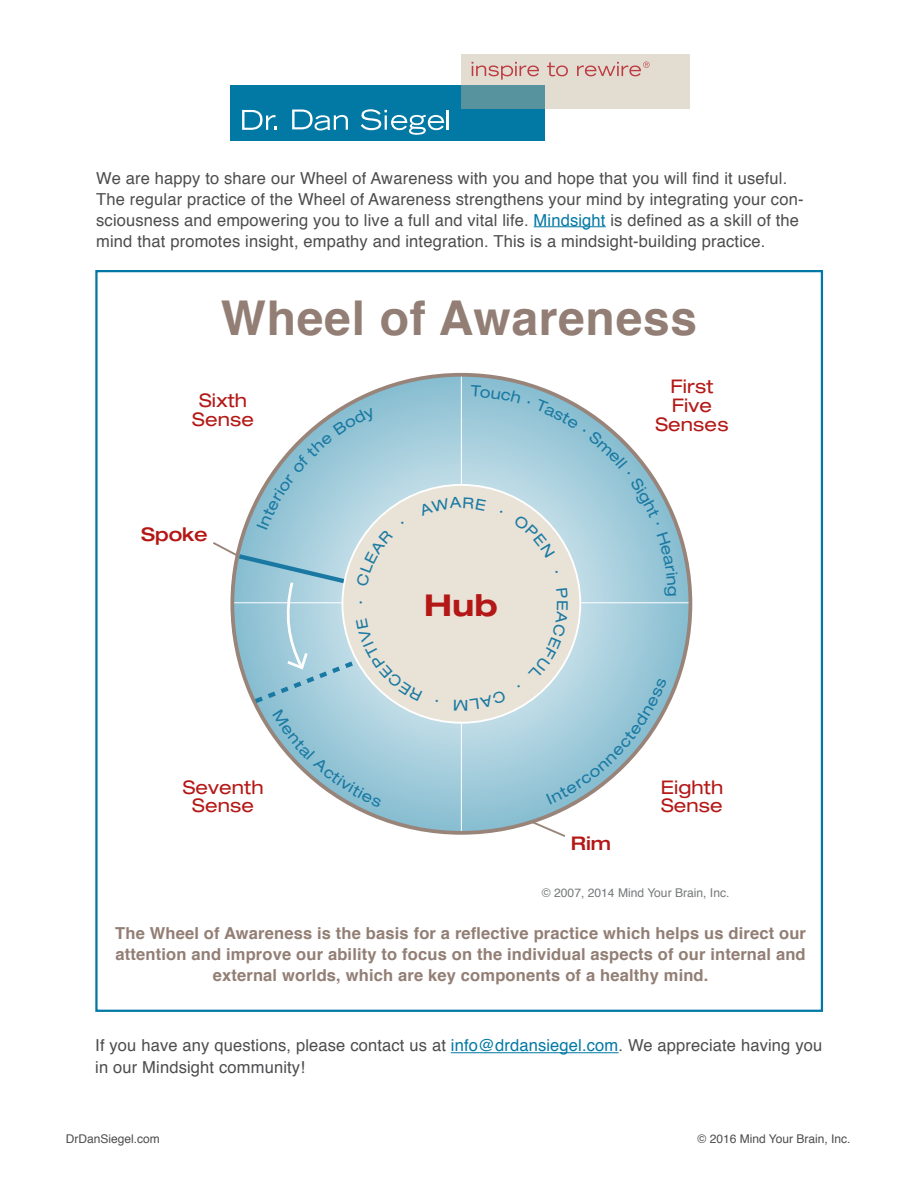
<style>
.page{position:relative;width:918px;height:1188px;background:#fff}
.page>*{position:absolute;margin:0;border:0;box-sizing:border-box;transform-origin:0 0}
.t1{font:700 48px "Helvetica";letter-spacing:.015em;color:#927e74}
.t2{font:700 expanded 30.15px "Helvetica Neue";color:#b41816}
.t3{font:expanded 18.75px/18.8px "Helvetica Neue";letter-spacing:.01em;color:#b41816;text-align:center}
.t4{font:500 expanded 18.75px "Helvetica Neue";color:#b41816}
.t5{font:16.5px/21px "Helvetica";letter-spacing:.01em;color:#4d4d4f}
.t6{font:700 16.5px/21px "Helvetica";letter-spacing:.01em;color:#927e74;text-align:center}
.t7{font:12.15px "Helvetica";color:#76787a}
.t8{font:12px "Helvetica";color:#4d4d4f}
.s1{color:#0278a4}
</style>
<div class="page">
<svg style="left:352px;top:373px;width:340px;height:462px"></svg>
<svg style="left:529px;top:819px;width:38px;height:18px"></svg>
<hr style="left:461px;top:377px;width:1px;height:108px;background:#fff">
<hr style="left:461px;top:723px;width:1px;height:108px;background:#fff">
<hr style="left:580px;top:602px;width:109px;height:1px;background:#fff">
<div style="left:231px;top:85px;width:314px;height:56px;background:#0278a4"></div>
<svg style="left:242px;top:110px;width:35px;height:20px"></svg>
<svg style="left:292px;top:110px;width:56px;height:20px"></svg>
<svg style="left:361px;top:109px;width:83px;height:26px"></svg>
<hr style="left:447px;top:110px;width:2px;height:20px;background:#fff">
<svg style="left:461px;top:54px;width:229px;height:54px;background:#c7cec6"></svg>
<svg style="left:472px;top:62px;width:67px;height:18px"></svg>
<svg style="left:547px;top:62px;width:21px;height:14px"></svg>
<svg style="left:577px;top:62px;width:73px;height:14px"></svg>
<hr style="left:534px;top:226px;width:72px;height:1px;background:#0278a4">
<hr style="left:451px;top:1052px;width:168px;height:1px;background:#0278a4">
<svg style="left:213px;top:385px;width:464px;height:422px"></svg>
<p class="t5" style="left:96px;top:168px;width:709px">We are happy to share our Wheel of Awareness with you and hope that you will find it useful.<br>The regular practice of the Wheel of Awareness strengthens your mind by integrating your con&shy;sciousness and empowering you to live a full and vital life. <span class="s1">Mindsight</span> is defined as a skill of the mind that promotes insight, empathy and integration. This is a mindsight-building practice.</p>
<h1 class="t1" style="left:221px;top:280px;width:478px">Wheel of Awareness</h1>
<p class="t3" style="left:192px;top:390px;width:63px">Sixth<br>Sense</p>
<p class="t4" style="left:141px;top:523px;width:68px">Spoke</p>
<h2 class="t2" style="left:424px;top:586px;width:75px">Hub</h2>
<p class="t3" style="left:655px;top:377px;width:75px">First<br>Five<br>Senses</p>
<p class="t3" style="left:183px;top:777px;width:82px">Seventh<br>Sense</p>
<p class="t3" style="left:661px;top:777px;width:64px;text-align:left">Eighth<br>Sense</p>
<p class="t4" style="left:571px;top:832px;width:42px">Rim</p>
<p class="t7" style="left:542px;top:883px;width:189px">© 2007, 2014 Mind Your Brain, Inc.</p>
<p class="t6" style="left:115px;top:923px;width:692px">The Wheel of Awareness is the basis for a reflective practice which helps us direct our attention and improve our ability to focus on the individual aspects of our internal and external worlds, which are key components of a healthy mind.</p>
<p class="t5" style="left:95px;top:1036px;width:728px">If you have any questions, please contact us at <span class="s1">info@drdansiegel.com</span>. We appreciate having you in our Mindsight community!</p>
<p class="t8" style="left:66px;top:1129px;width:96px">DrDanSiegel.com</p>
<p class="t8" style="left:698px;top:1129px;width:154px">© 2016 Mind Your Brain, Inc.</p>
</div>
